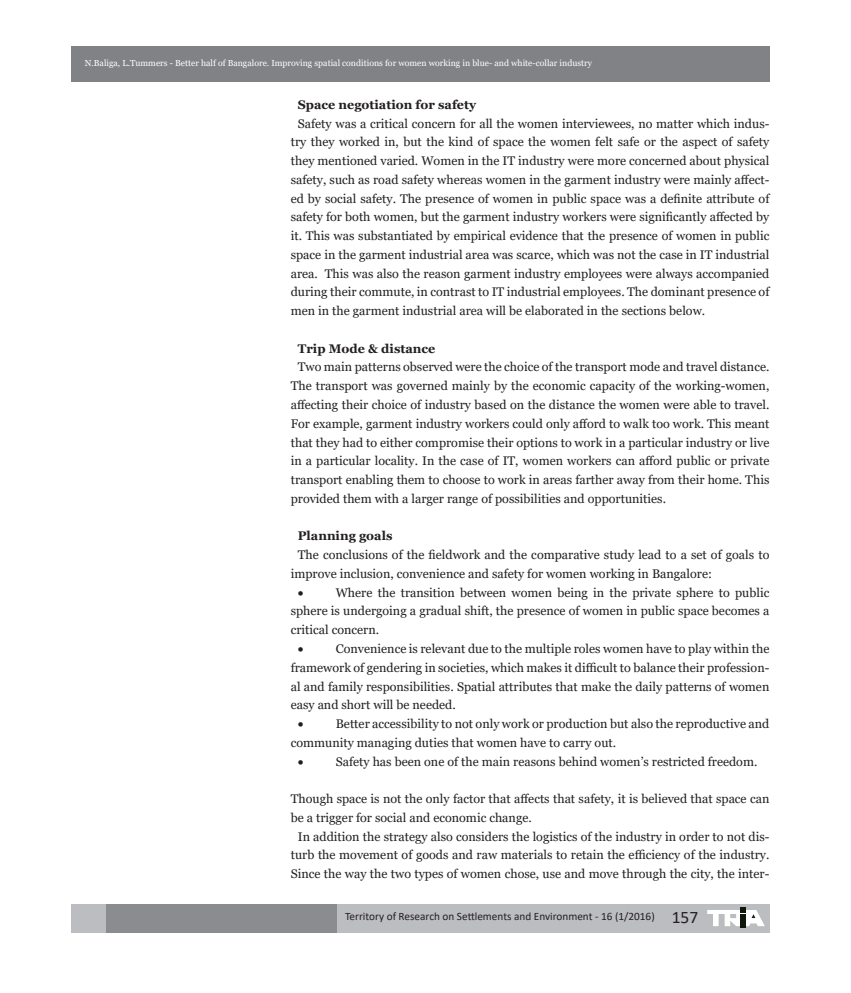
<style>
.page{position:relative;width:851px;height:993px;background:#fff}
.page>*{position:absolute;margin:0;border:0;box-sizing:border-box;transform-origin:0 0}
.t1{font:12.5px/18.8px "Georgia";color:#231f20;text-align:justify}
.t2{font:700 12.5px "Georgia";color:#231f20}
.t3{font:12.5px "Symbol";color:#231f20}
.t4{font:11.25px "Calibri";color:#231f20}
.t5{font:8.75px "Georgia";color:#fff}
.s1{font-size:17.5px}
</style>
<div class="page">
<div style="left:71px;top:46px;width:698px;height:35px;background:#808285"></div>
<div style="left:71px;top:904px;width:698px;height:28px;background:#bcbdc0"></div>
<div style="left:107px;top:904px;width:230px;height:28px;background:#8a8c8f"></div>
<svg style="left:707px;top:907px;width:57px;height:18px"></svg>
<div style="left:740px;top:913px;width:6px;height:14px;background:#0f170c"></div>
<p class="t5" style="left:85px;top:58px;width:508px">N.Baliga, L.Tummers - Better half of Bangalore. Improving spatial conditions for women working in blue- and white-collar industry</p>
<p class="t2" style="left:298px;top:96px;width:180px">Space negotiation for safety</p>
<p class="t1" style="left:291px;top:114px;width:480px;text-indent:7px">Safety was a critical concern for all the women interviewees, no matter which indus&shy;try they worked in, but the kind of space the women felt safe or the aspect of safety they mentioned varied. Women in the IT industry were more concerned about physical safety, such as road safety whereas women in the garment industry were mainly affect&shy;ed by social safety. The presence of women in public space was a definite attribute of safety for both women, but the garment industry workers were significantly affected by it. This was substantiated by empirical evidence that the presence of women in public space in the garment industrial area was scarce, which was not the case in IT industrial area. This was also the reason garment industry employees were always accompanied during their commute, in contrast to IT industrial employees. The dominant presence of men in the garment industrial area will be elaborated in the sections below.</p>
<p class="t2" style="left:298px;top:340px;width:139px">Trip Mode &amp; distance</p>
<p class="t1" style="left:291px;top:358px;width:480px;text-indent:7px">Two main patterns observed were the choice of the transport mode and travel distance.<br>The transport was governed mainly by the economic capacity of the working-women, affecting their choice of industry based on the distance the women were able to travel.<br>For example, garment industry workers could only afford to walk too work. This meant that they had to either compromise their options to work in a particular industry or live in a particular locality. In the case of IT, women workers can afford public or private transport enabling them to choose to work in areas farther away from their home. This provided them with a larger range of possibilities and opportunities.</p>
<p class="t2" style="left:298px;top:528px;width:96px">Planning goals</p>
<p class="t1" style="left:291px;top:545px;width:480px;text-indent:7px">The conclusions of the fieldwork and the comparative study lead to a set of goals to improve inclusion, convenience and safety for women working in Bangalore:</p>
<p class="t3" style="left:298px;top:584px;width:7px">•</p>
<p class="t1" style="left:291px;top:583px;width:480px;text-indent:45px">Where the transition between women being in the private sphere to public sphere is undergoing a gradual shift, the presence of women in public space becomes a critical concern.</p>
<p class="t3" style="left:298px;top:640px;width:7px">•</p>
<p class="t1" style="left:291px;top:639px;width:480px;text-indent:45px">Convenience is relevant due to the multiple roles women have to play within the framework of gendering in societies, which makes it difficult to balance their profession&shy;al and family responsibilities. Spatial attributes that make the daily patterns of women easy and short will be needed.</p>
<p class="t3" style="left:298px;top:715px;width:7px">•</p>
<p class="t1" style="left:291px;top:714px;width:480px;text-indent:45px">Better accessibility to not only work or production but also the reproductive and community managing duties that women have to carry out.</p>
<p class="t3" style="left:298px;top:752px;width:7px">•</p>
<p class="t1" style="left:336px;top:751px;width:423px">Safety has been one of the main reasons behind women’s restricted freedom.</p>
<p class="t1" style="left:291px;top:789px;width:480px">Though space is not the only factor that affects that safety, it is believed that space can</p>
<p class="t1" style="left:291px;top:808px;width:242px">be a trigger for social and economic change.</p>
<p class="t1" style="left:298px;top:826px;width:473px">In addition the strategy also considers the logistics of the industry in order to not dis-</p>
<p class="t1" style="left:291px;top:845px;width:480px">turb the movement of goods and raw materials to retain the efficiency of the industry.</p>
<p class="t1" style="left:291px;top:864px;width:480px">Since the way the two types of women chose, use and move through the city, the inter-</p>
<p class="t4" style="left:345px;top:908px;width:355px">Territory of Research on Settlements and Environment - 16 (1/2016) <span class="s1">157</span></p>
</div>
